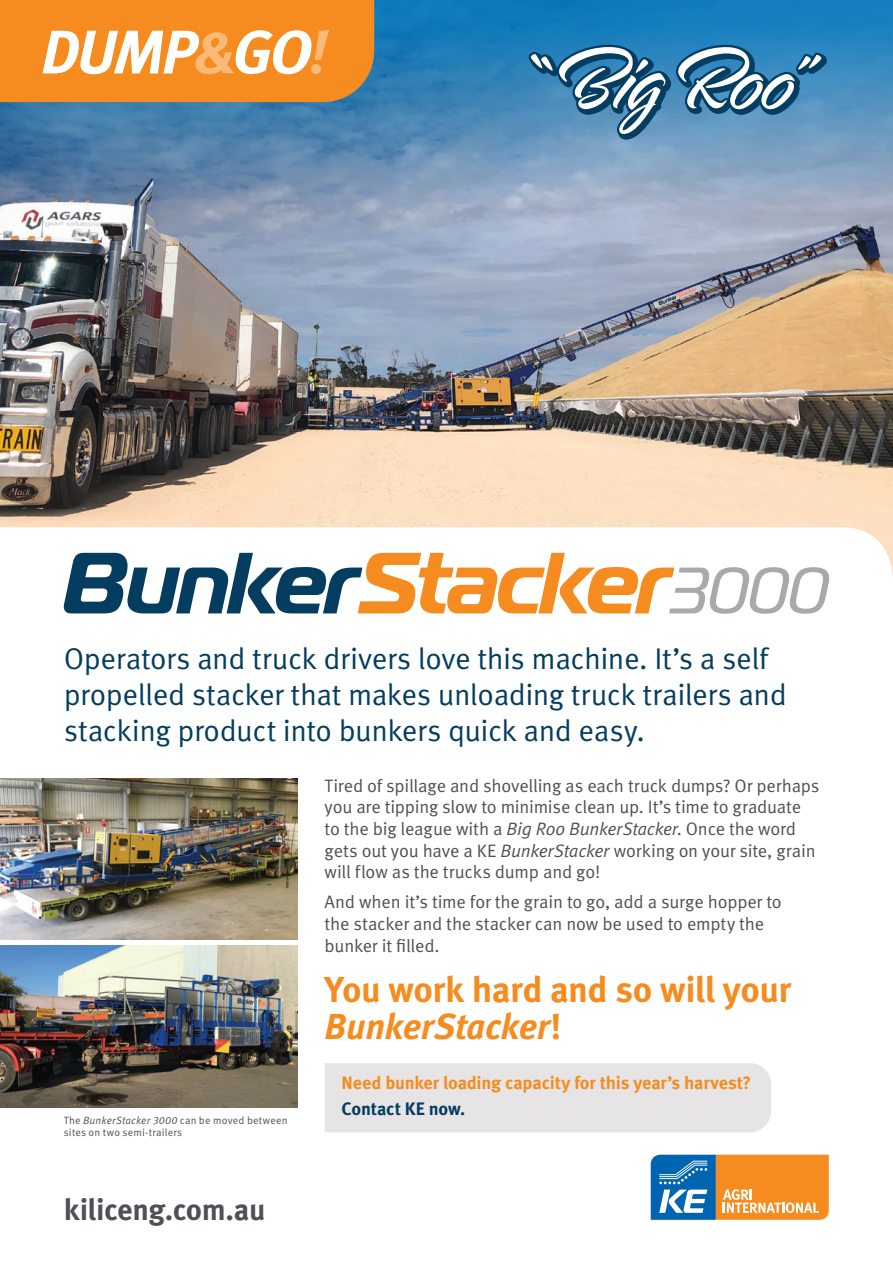
<style>
.page{position:relative;width:893px;height:1263px;background:#fff}
.page>*{position:absolute;margin:0;border:0;box-sizing:border-box;transform-origin:0 0}
.t1{font:700 36px/37.5px "Meta Pro";letter-spacing:-.015em;color:#f68c1f}
.t2{font:30px/36px "Meta Pro Norm";letter-spacing:-.02em;color:#043d60}
.t3{font:700 30px "Meta Pro";letter-spacing:-.02em;color:#4d5056}
.t4{font:18px/21.6px "Meta Pro Norm";letter-spacing:-.015em;color:#4d5056}
.t5{font:700 18px "Meta Pro";letter-spacing:-.015em;color:#f68c1f}
.t6{font:700 18px "Meta Pro";letter-spacing:-.01em;color:#043d60}
.t7{font:10.5px/12.6px "Meta Pro Norm";letter-spacing:.02em;color:#4d5056}
.s1{font-family:"Meta Pro Norm Ita"}
.s2{font-style:italic}
</style>
<div class="page">
<img style="left:0;top:204px;width:893px;height:323px">
<svg style="left:0;top:0;width:893px;height:204px"></svg>
<svg style="left:651px;top:1155px;width:178px;height:65px"></svg>
<svg style="left:0;top:0;width:374px;height:102px"></svg>
<svg style="left:0;top:527px;width:893px;height:82px"></svg>
<svg style="left:64px;top:553px;width:765px;height:61px"></svg>
<svg style="left:526px;top:43px;width:303px;height:99px"></svg>
<img style="left:0;top:778px;width:298px;height:162px">
<img style="left:0;top:945px;width:298px;height:162px">
<div style="left:325px;top:1063px;width:446px;height:69px;background:#e6e4e4"></div>
<h2 class="t2" style="left:64px;top:639px;width:724px">Operators and truck drivers love this machine. It’s a self propelled stacker that makes unloading truck trailers and stacking product into bunkers quick and easy.</h2>
<p class="t7" style="left:64px;top:1113px;width:225px">The <span class="s1">BunkerStacker 3000</span> can be moved between sites on two semi-trailers</p>
<h2 class="t3" style="left:64px;top:1186px;width:203px">kiliceng.com.au</h2>
<p class="t4" style="left:325px;top:773px;width:496px">Tired of spillage and shovelling as each truck dumps? Or perhaps you are tipping slow to minimise clean up. It’s time to graduate to the big league with a <span class="s1">Big Roo BunkerStacker</span>. Once the word gets out you have a KE <span class="s1">BunkerStacker</span> working on your site, grain will flow as the trucks dump and go!</p>
<p class="t4" style="left:325px;top:890px;width:459px">And when it’s time for the grain to go, add a surge hopper to the stacker and the stacker can now be used to empty the bunker it filled.</p>
<h1 class="t1" style="left:325px;top:968px;width:468px">You work hard and so will your<br><span class="s2">BunkerStacker</span>!</h1>
<p class="t5" style="left:342px;top:1069px;width:411px">Need bunker loading capacity for this year’s harvest?</p>
<p class="t6" style="left:342px;top:1095px;width:125px">Contact KE now.</p>
</div>
